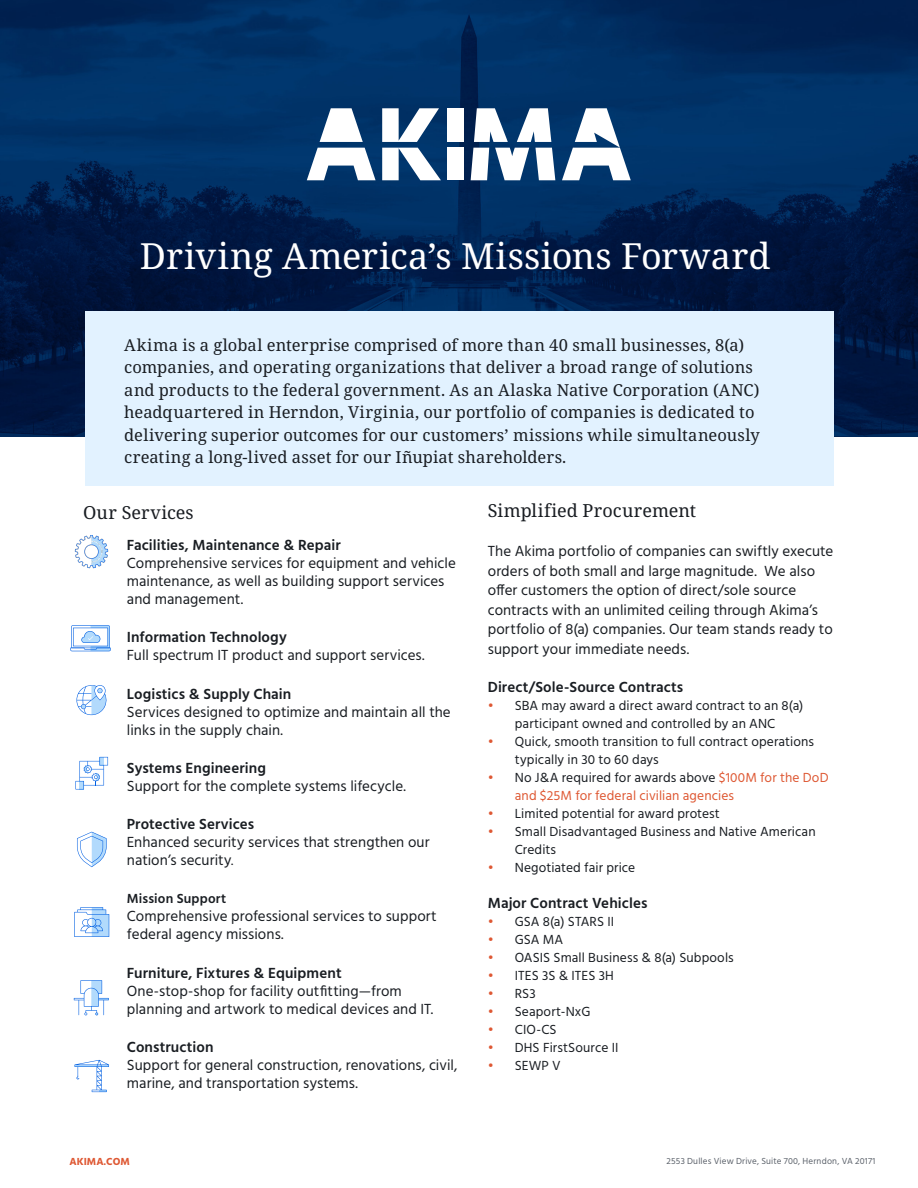
<style>
.page{position:relative;width:918px;height:1188px;background:#fff}
.page>*{position:absolute;margin:0;border:0;box-sizing:border-box;transform-origin:0 0}
.t1{font:36px "Noto Serif";letter-spacing:.005em;color:#fff}
.t2{font:18px "Noto Serif";color:#191d22}
.t3{font:16.5px/22.5px "Noto Serif";letter-spacing:.005em;color:#191d22}
.t4{font:15px/18px "Hind";letter-spacing:.005em;color:#191d22}
.t5{font:600 15px "Hind";letter-spacing:.005em;color:#191d22}
.t6{font:13.5px/18px "Hind";letter-spacing:.005em;color:#191d22}
.t7{font:13.5px/18px "Hind";letter-spacing:.01em;color:#de5833}
.t8{font:600 13.5px "Hind";letter-spacing:.01em;color:#191d22}
.t9{font:700 10.5px "Hind";color:#de5833}
.t10{font:9px "Hind";letter-spacing:.02em;color:#5b616a}
.s1{color:#de5833}
.s2{color:#191d22}
.s3{font-size:13.5px}
</style>
<div class="page">
<img style="left:0;top:0;width:918px;height:436px">
<div style="left:85px;top:311px;width:748px;height:175px;background:#e2f2ff"></div>
<svg style="left:562px;top:108px;width:69px;height:72px"></svg>
<svg style="left:535px;top:148px;width:20px;height:32px"></svg>
<svg style="left:474px;top:108px;width:34px;height:34px"></svg>
<svg style="left:517px;top:108px;width:34px;height:34px"></svg>
<svg style="left:471px;top:148px;width:18px;height:32px"></svg>
<svg style="left:495px;top:148px;width:34px;height:32px"></svg>
<div style="left:448px;top:108px;width:16px;height:34px;background:#fff"></div>
<div style="left:448px;top:148px;width:16px;height:32px;background:#fff"></div>
<svg style="left:382px;top:108px;width:57px;height:34px"></svg>
<svg style="left:382px;top:148px;width:59px;height:32px"></svg>
<svg style="left:320px;top:108px;width:43px;height:34px"></svg>
<svg style="left:307px;top:148px;width:69px;height:32px"></svg>
<img style="left:74px;top:535px;width:35px;height:34px">
<svg style="left:70px;top:625px;width:41px;height:26px"></svg>
<svg style="left:76px;top:685px;width:31px;height:30px"></svg>
<svg style="left:75px;top:757px;width:33px;height:32px"></svg>
<svg style="left:77px;top:832px;width:30px;height:35px"></svg>
<svg style="left:75px;top:1060px;width:34px;height:32px"></svg>
<svg style="left:74px;top:907px;width:35px;height:30px"></svg>
<svg style="left:74px;top:980px;width:35px;height:35px"></svg>
<h1 class="t1" style="left:140px;top:231px;width:632px">Driving America’s Missions Forward</h1>
<p class="t3" style="left:124px;top:334px;width:637px">Akima is a global enterprise comprised of more than 40 small businesses, 8(a) companies, and operating organizations that deliver a broad range of solutions and products to the federal government. As an Alaska Native Corporation (ANC) headquartered in Herndon, Virginia, our portfolio of companies is dedicated to delivering superior outcomes for our customers’ missions while simultaneously creating a long-lived asset for our Iñupiat shareholders.</p>
<p class="t2" style="left:488px;top:498px;width:210px">Simplified Procurement</p>
<p class="t4" style="left:488px;top:542px;width:347px;line-height:19.5px">The Akima portfolio of companies can swiftly execute orders of both small and large magnitude. We also offer customers the option of direct/sole source contracts with an unlimited ceiling through Akima’s portfolio of 8(a) companies. Our team stands ready to support your immediate needs.</p>
<p class="t5" style="left:488px;top:677px;width:197px">Direct/Sole-Source Contracts</p>
<p class="t6" style="left:488px;top:697px;width:317px;text-align:center"><span class="s1">•</span> SBA may award a direct award contract to an 8(a) participant owned and controlled by an ANC</p>
<p class="t6" style="left:515px;top:733px;width:301px;text-indent:-27px"><span class="s1">•</span> Quick, smooth transition to full contract operations typically in 30 to 60 days</p>
<p class="t7" style="left:515px;top:769px;width:315px;text-indent:-27px">• <span class="s2">No J&amp;A required for awards above</span> $100M for the DoD and $25M for federal civilian agencies</p>
<p class="t6" style="left:488px;top:805px;width:234px"><span class="s1">•</span> Limited potential for award protest</p>
<p class="t6" style="left:515px;top:823px;width:302px;text-indent:-27px"><span class="s1">•</span> Small Disadvantaged Business and Native American<br>Credits</p>
<p class="t6" style="left:488px;top:859px;width:149px"><span class="s1">•</span> Negotiated fair price</p>
<p class="t5" style="left:488px;top:893px;width:161px">Major Contract Vehicles</p>
<p class="t6" style="left:488px;top:913px;width:128px"><span class="s1">•</span> GSA 8(a) STARS II</p>
<p class="t6" style="left:488px;top:931px;width:77px"><span class="s1">•</span> GSA MA</p>
<p class="t6" style="left:488px;top:949px;width:248px"><span class="s1">•</span> OASIS Small Business &amp; 8(a) Subpools</p>
<p class="t6" style="left:488px;top:967px;width:128px"><span class="s1">•</span> ITES 3S &amp; ITES 3H</p>
<p class="t6" style="left:488px;top:985px;width:49px"><span class="s1">•</span> RS3</p>
<p class="t6" style="left:488px;top:1003px;width:104px"><span class="s1">•</span> Seaport-NxG</p>
<p class="t6" style="left:488px;top:1021px;width:70px"><span class="s1">•</span> CIO-CS</p>
<p class="t6" style="left:488px;top:1039px;width:132px"><span class="s1">•</span> DHS FirstSource II</p>
<p class="t6" style="left:488px;top:1057px;width:75px"><span class="s1">•</span> SEWP V</p>
<p class="t2" style="left:83px;top:500px;width:112px">Our Services</p>
<p class="t5" style="left:127px;top:535px;width:215px">Facilities, Maintenance &amp; Repair</p>
<p class="t4" style="left:127px;top:555px;width:331px">Comprehensive services for equipment and vehicle maintenance, as well as building support services and management.</p>
<p class="t5" style="left:127px;top:627px;width:161px">Information Technology</p>
<p class="t4" style="left:127px;top:647px;width:299px">Full spectrum IT product and support services.</p>
<p class="t5" style="left:127px;top:683px;width:166px">Logistics &amp; Supply Chain</p>
<p class="t4" style="left:127px;top:703px;width:325px">Services designed to optimize and maintain all the links in the supply chain.</p>
<p class="t5" style="left:127px;top:757px;width:141px">Systems Engineering</p>
<p class="t4" style="left:127px;top:778px;width:281px">Support for the complete systems lifecycle.</p>
<p class="t5" style="left:127px;top:814px;width:129px">Protective Services</p>
<p class="t4" style="left:127px;top:834px;width:304px">Enhanced security services that strengthen our nation’s security<span class="s3">.</span></p>
<p class="t8" style="left:127px;top:889px;width:101px">Mission Support</p>
<p class="t4" style="left:127px;top:908px;width:311px">Comprehensive professional services to support federal agency missions.</p>
<p class="t5" style="left:127px;top:962px;width:216px">Furniture, Fixtures &amp; Equipment</p>
<p class="t4" style="left:127px;top:982px;width:308px">One-stop-shop for facility outfitting—from planning and artwork to medical devices and IT.</p>
<p class="t5" style="left:127px;top:1036px;width:88px">Construction</p>
<p class="t4" style="left:127px;top:1057px;width:332px">Support for general construction, renovations, civil, marine, and transportation systems.</p>
<p class="t9" style="left:70px;top:1155px;width:62px">AKIMA.COM</p>
<p class="t10" style="left:667px;top:1155px;width:210px">2553 Dulles View Drive, Suite 700, Herndon, VA 20171</p>
</div>
